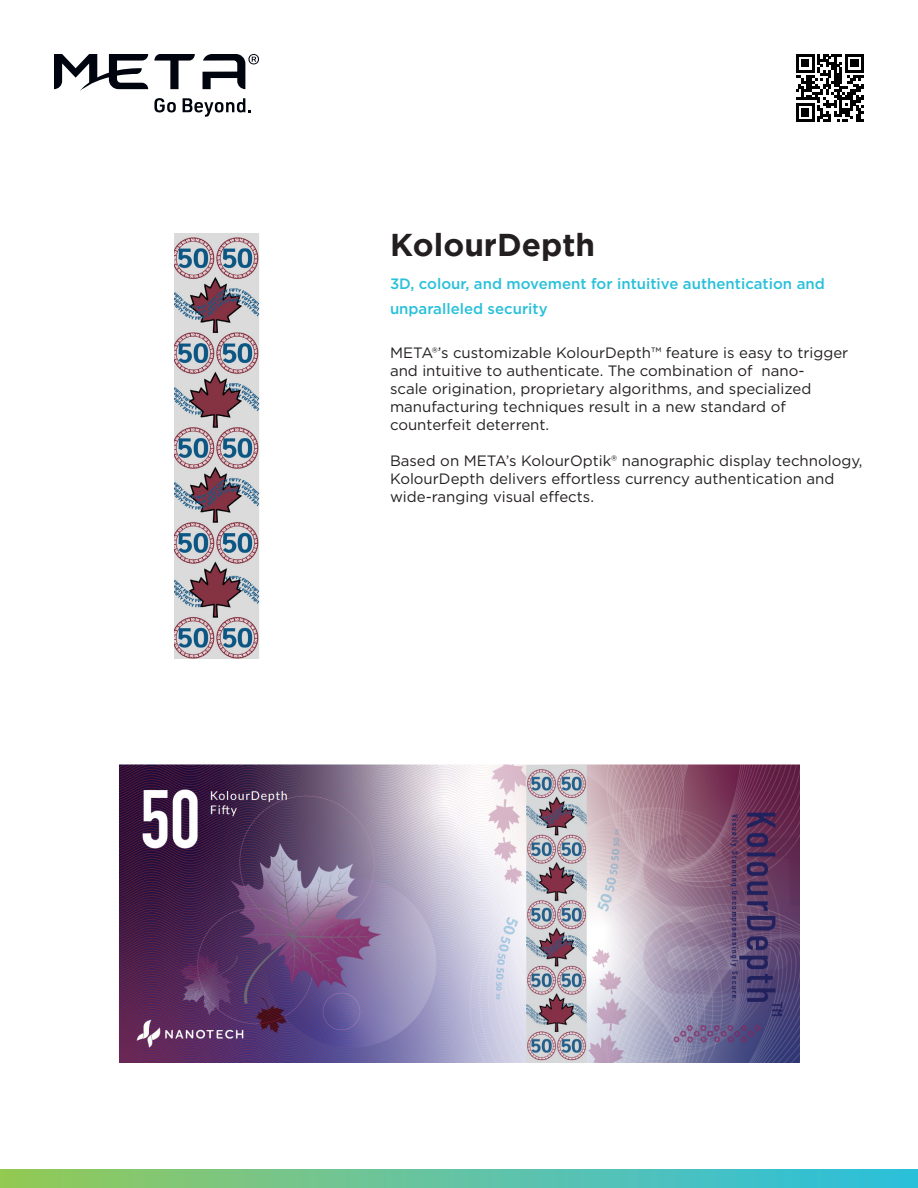
<style>
.page{position:relative;width:918px;height:1188px;background:#fff}
.page>*{position:absolute;margin:0;border:0;box-sizing:border-box;transform-origin:0 0}
.t1{font:700 31.5px "Gotham";color:#231f20}
.t2{font:15px/18px "Gotham";color:#231f20}
.t3{font:500 15px/25.2px "Gotham";color:#29c0da}
</style>
<div class="page">
<div style="left:0;top:1169px;width:918px;height:19px;background:linear-gradient(to right,#96c95c,#2dbfe3)"></div>
<img style="left:174px;top:233px;width:85px;height:425px">
<svg style="left:796px;top:54px;width:68px;height:68px"></svg>
<img style="left:119px;top:765px;width:680px;height:297px">
<svg style="left:154px;top:98px;width:97px;height:19px"></svg>
<svg style="left:154px;top:54px;width:41px;height:35px"></svg>
<svg style="left:54px;top:54px;width:94px;height:37px"></svg>
<svg style="left:203px;top:54px;width:56px;height:35px"></svg>
<p class="t1" style="left:390px;top:227px;width:207px">KolourDepth</p>
<p class="t3" style="left:390px;top:271px;width:436px">3D, colour, and movement for intuitive authentication and unparalleled security</p>
<p class="t2" style="left:390px;top:343px;width:460px">META®’s customizable KolourDepth™ feature is easy to trigger and intuitive to authenticate. The combination of nano-<br>scale origination, proprietary algorithms, and specialized manufacturing techniques result in a new standard of counterfeit deterrent.</p>
<p class="t2" style="left:390px;top:451px;width:474px">Based on META’s KolourOptik® nanographic display technology,<br>KolourDepth delivers effortless currency authentication and wide-ranging visual effects.</p>
</div>
